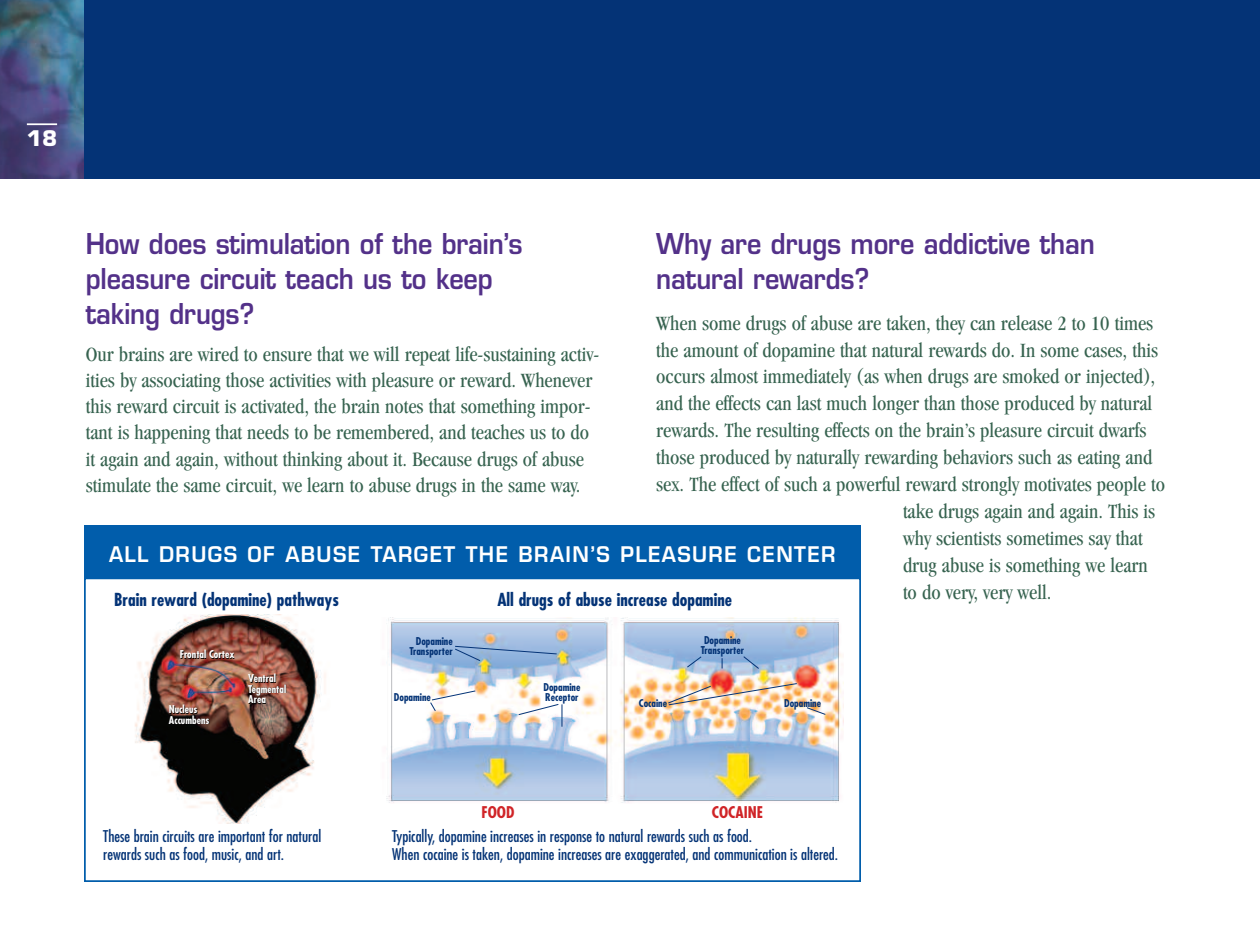
<style>
.page{position:relative;width:1260px;height:945px;background:#fff}
.page>*{position:absolute;margin:0;border:0;box-sizing:border-box;transform-origin:0 0}
.t1{font:600 28px/35px "Eurostile";letter-spacing:-.005em;color:#533189;scale:.9 1}
.t2{font:condensed 21px/26.2px "Garamond";color:#376350}
.t3{font:600 21px "Eurostile";letter-spacing:.07em;color:#fff;scale:.95 1}
.t4{font:700 21px "Eurostile";color:#fff}
.t5{font:700 condensed 17.5px "Futura";color:#043376}
.t6{font:condensed 15.75px/17.5px "Futura";color:#043376}
.t7{font:700 condensed 15.75px "Futura";color:#d02427}
.t8{font:700 condensed 10.5px/10.5px "Futura";color:#043376}
.t9{font:700 condensed 10.5px/10.5px "Futura";color:#fff}
</style>
<div class="page">
<div style="left:84px;top:578px;width:777px;height:304px;border:2px solid #015dab"></div>
<div style="left:0;top:0;width:1260px;height:178px;background:#043376"></div>
<img style="left:0;top:0;width:84px;height:178px">
<hr style="left:27px;top:123px;width:30px;height:2px;background:#fff">
<img style="left:386px;top:617px;width:457px;height:186px">
<div style="left:84px;top:525px;width:777px;height:53px;background:#015dab"></div>
<img style="left:135px;top:614px;width:191px;height:210px">
<svg style="left:454px;top:645px;width:104px;height:17px"></svg>
<svg style="left:429px;top:690px;width:47px;height:22px"></svg>
<svg style="left:667px;top:683px;width:131px;height:23px"></svg>
<svg style="left:518px;top:703px;width:45px;height:24px"></svg>
<svg style="left:806px;top:707px;width:20px;height:9px"></svg>
<svg style="left:686px;top:656px;width:16px;height:12px"></svg>
<svg style="left:742px;top:655px;width:18px;height:15px"></svg>
<p class="t4" style="left:27px;top:130px;width:32px">18</p>
<h1 class="t1" style="left:86px;top:229px;width:487px">How does stimulation of the brain’s pleasure circuit teach us to keep taking drugs?</h1>
<p class="t2" style="left:86px;top:342px;width:515px">Our brains are wired to ensure that we will repeat life-sustaining activ&shy;ities by associating those activities with pleasure or reward. Whenever this reward circuit is activated, the brain notes that something impor&shy;tant is happening that needs to be remembered, and teaches us to do it again and again, without thinking about it. Because drugs of abuse stimulate the same circuit, we learn to abuse drugs in the same way.</p>
<h1 class="t1" style="left:656px;top:229px;width:489px">Why are drugs more addictive than natural rewards?</h1>
<p class="t2" style="left:656px;top:311px;width:498px">When some drugs of abuse are taken, they can release 2 to 10 times</p>
<p class="t2" style="left:656px;top:338px;width:503px">the amount of dopamine that natural rewards do. In some cases, this</p>
<p class="t2" style="left:656px;top:365px;width:500px">occurs almost immediately (as when drugs are smoked or injected),</p>
<p class="t2" style="left:656px;top:392px;width:497px">and the effects can last much longer than those produced by natural</p>
<p class="t2" style="left:656px;top:419px;width:492px">rewards. The resulting effects on the brain’s pleasure circuit dwarfs</p>
<p class="t2" style="left:656px;top:446px;width:498px">those produced by naturally rewarding behaviors such as eating and</p>
<p class="t2" style="left:656px;top:473px;width:510px">sex. The effect of such a powerful reward strongly motivates people to</p>
<p class="t2" style="left:903px;top:500px;width:254px">take drugs again and again. This is</p>
<p class="t2" style="left:903px;top:527px;width:241px">why scientists sometimes say that</p>
<p class="t2" style="left:903px;top:554px;width:246px">drug abuse is something we learn</p>
<p class="t2" style="left:903px;top:581px;width:150px">to do very, very well.</p>
<p class="t3" style="left:109px;top:546px;width:766px">ALL DRUGS OF ABUSE TARGET THE BRAIN’S PLEASURE CENTER</p>
<p class="t5" style="left:114px;top:592px;width:226px">Brain reward (dopamine) pathways</p>
<p class="t5" style="left:497px;top:592px;width:236px">All drugs of abuse increase dopamine</p>
<p class="t9" style="left:180px;top:650px;width:56px">Frontal Cortex</p>
<p class="t9" style="left:248px;top:674px;width:39px">Ventral<br>Tegmental<br>Area</p>
<p class="t9" style="left:169px;top:705px;width:42px">Nucleus<br>Accumbens</p>
<p class="t8" style="left:701px;top:635px;width:45px">Dopamine<br>Transporter</p>
<p class="t8" style="left:410px;top:636px;width:45px;text-align:center">Dopamine<br>Transporter</p>
<p class="t8" style="left:394px;top:693px;width:38px">Dopamine</p>
<p class="t8" style="left:543px;top:683px;width:38px">Dopamine<br>Receptor</p>
<p class="t8" style="left:639px;top:699px;width:30px">Cocaine</p>
<p class="t8" style="left:784px;top:699px;width:38px">Dopamine</p>
<p class="t7" style="left:482px;top:805px;width:34px">FOOD</p>
<p class="t7" style="left:712px;top:805px;width:52px">COCAINE</p>
<p class="t6" style="left:103px;top:828px;width:219px">These brain circuits are important for natural rewards such as food, music, and art.</p>
<p class="t6" style="left:392px;top:828px;width:447px">Typically, dopamine increases in response to natural rewards such as food.<br>When cocaine is taken, dopamine increases are exaggerated, and communication is altered.</p>
</div>
